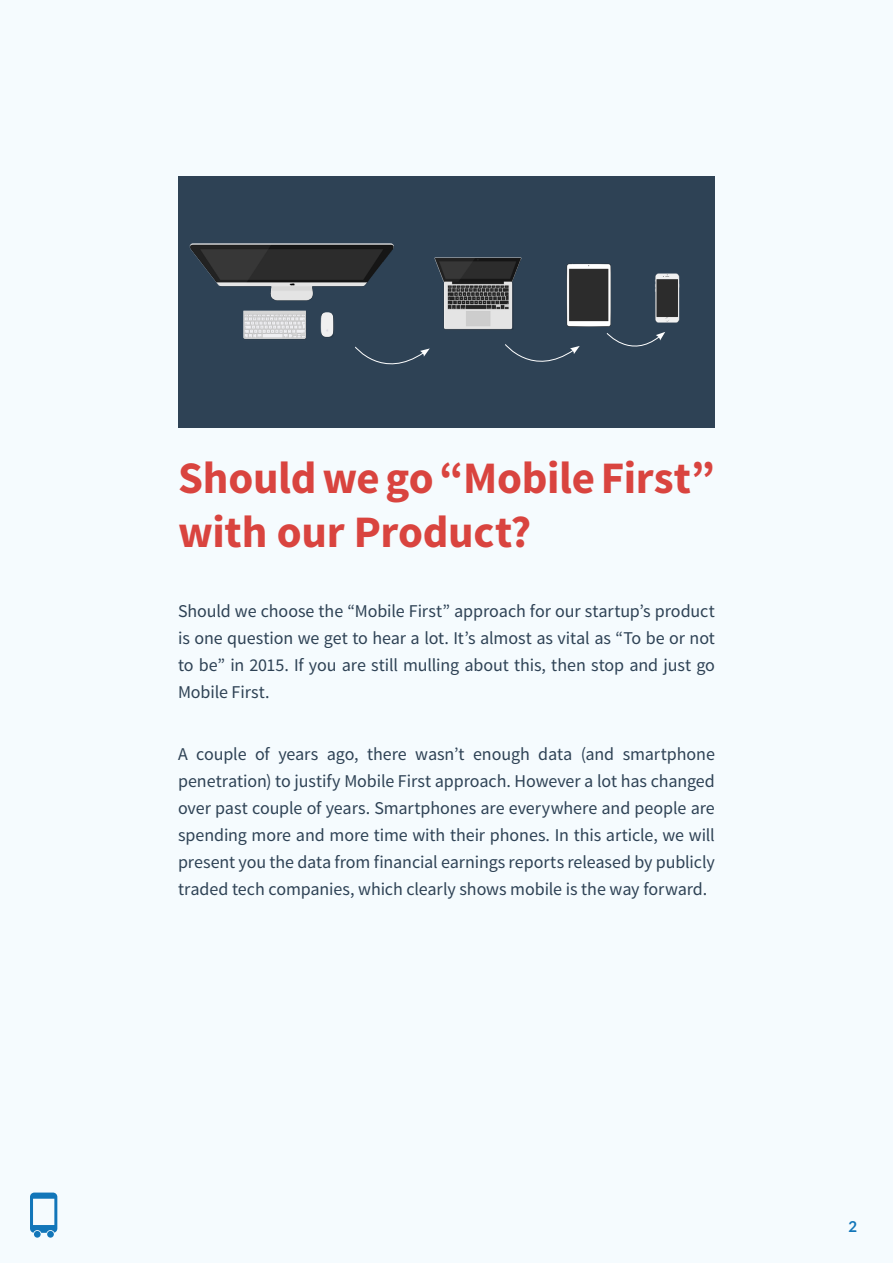
<style>
.page{position:relative;width:893px;height:1263px;background:#f5fbfe}
.page>*{position:absolute;margin:0;border:0;box-sizing:border-box;transform-origin:0 0}
.t1{font:700 45px/54px "Source Sans Pro";letter-spacing:-.005em;color:#d9443f}
.t2{font:18px/27px "Source Sans Pro";letter-spacing:-.005em;color:#2e4255;text-align:justify}
.t3{font:700 15px "Lato";color:#1276b9}
</style>
<div class="page">
<svg style="left:30px;top:1192px;width:27px;height:41px"></svg>
<div style="left:34px;top:1231px;width:7px;height:6px;background:#1276b9;border-radius:50%"></div>
<div style="left:47px;top:1231px;width:7px;height:6px;background:#1276b9;border-radius:50%"></div>
<div style="left:178px;top:176px;width:537px;height:252px;background:#2e4255"></div>
<img style="left:189px;top:243px;width:491px;height:96px">
<svg style="left:355px;top:346px;width:75px;height:19px"></svg>
<svg style="left:505px;top:344px;width:75px;height:18px"></svg>
<svg style="left:606px;top:332px;width:59px;height:15px"></svg>
<h1 class="t1" style="left:178px;top:453px;width:538px">Should we go “Mobile First” with our Product?</h1>
<p class="t2" style="left:178px;top:598px;width:538px">Should we choose the “Mobile First” approach for our startup’s product is one question we get to hear a lot. It’s almost as vital as “To be or not to be” in 2015. If you are still mulling about this, then stop and just go Mobile First.</p>
<p class="t2" style="left:178px;top:741px;width:538px">A couple of years ago, there wasn’t enough data (and smartphone penetration) to justify Mobile First approach. However a lot has changed over past couple of years. Smartphones are everywhere and people are spending more and more time with their phones. In this article, we will present you the data from financial earnings reports released by publicly traded tech companies, which clearly shows mobile is the way forward.</p>
<p class="t3" style="left:849px;top:1215px;width:10px">2</p>
</div>
